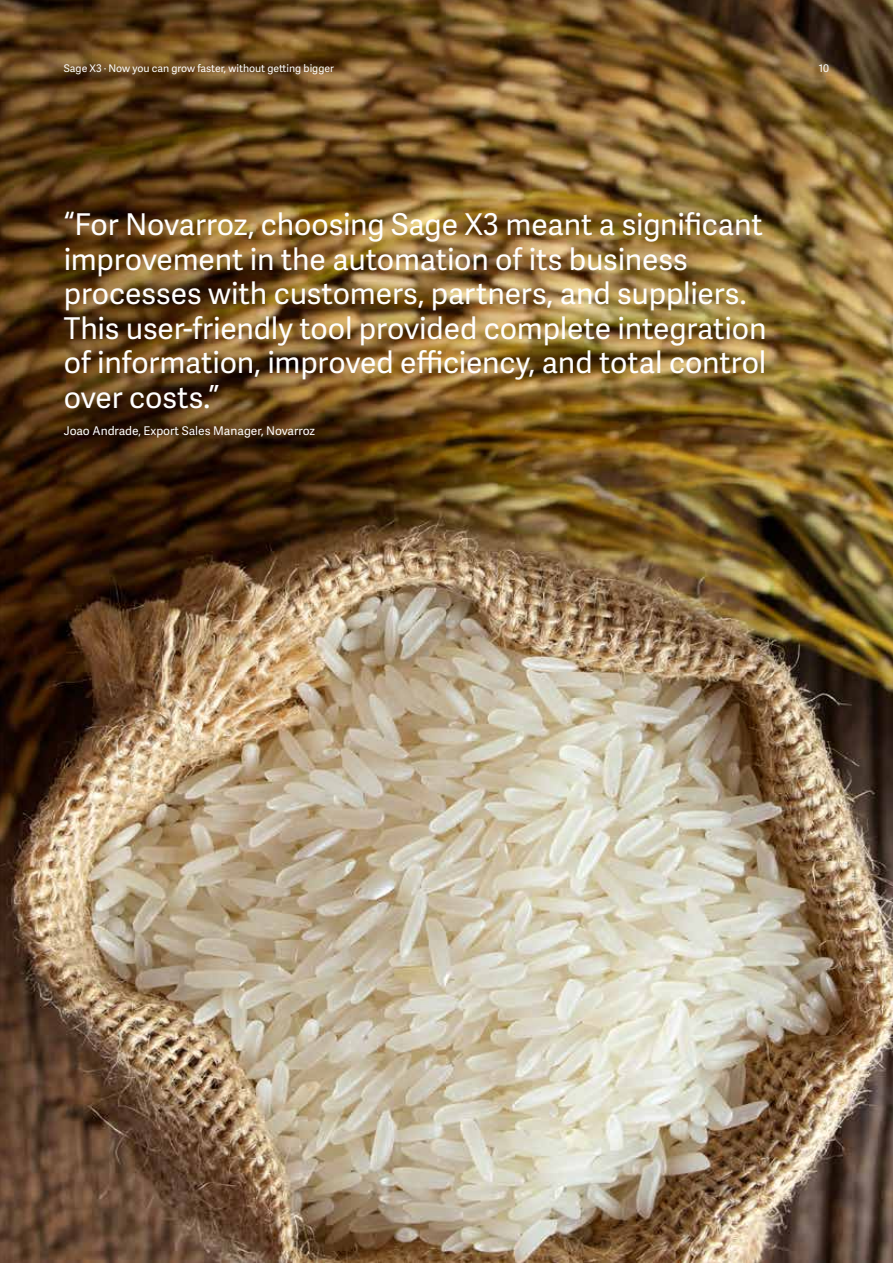
<style>
.page{position:relative;width:893px;height:1263px;background:#fff}
.page>*{position:absolute;margin:0;border:0;box-sizing:border-box;transform-origin:0 0}
.t1{font:30px/34.5px "Adelle Sans SAGE";letter-spacing:-.005em;color:#fff}
.t2{font:12px "Adelle Sans SAGE";color:#fff}
.t3{font:10.5px "Adelle Sans SAGE";color:#fff}
</style>
<div class="page">
<img style="left:0;top:0;width:893px;height:1263px">
<p class="t3" style="left:64px;top:61px;width:272px">Sage X3 · Now you can grow faster, without getting bigger</p>
<p class="t3" style="left:819px;top:61px;width:12px">10</p>
<p class="t1" style="left:64px;top:206px;width:704px">“For Novarroz, choosing Sage X3 meant a significant improvement in the automation of its business processes with customers, partners, and suppliers.<br>This user-friendly tool provided complete integration of information, improved efficiency, and total control over costs.”</p>
<p class="t2" style="left:64px;top:422px;width:253px">Joao Andrade, Export Sales Manager, Novarroz</p>
</div>
